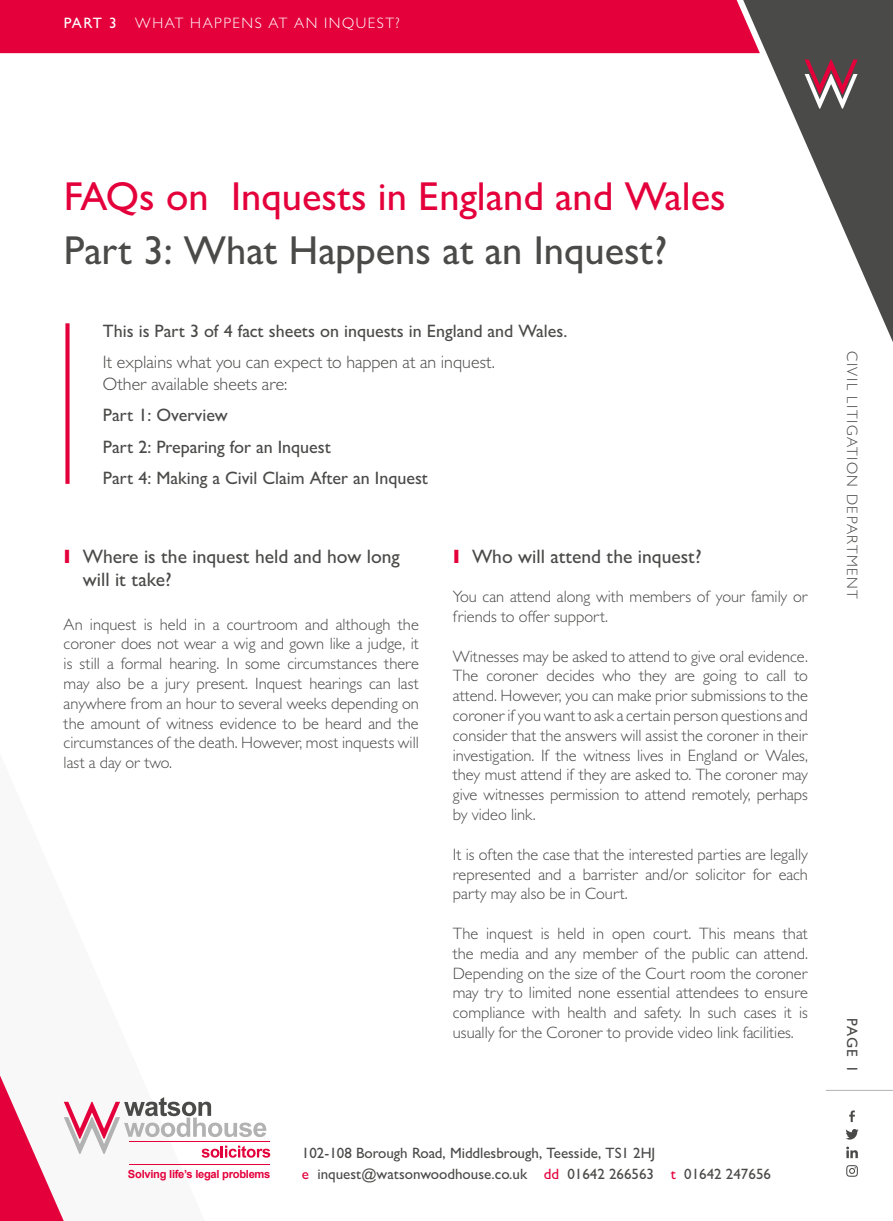
<style>
.page{position:relative;width:893px;height:1221px;background:#fff}
.page>*{position:absolute;margin:0;border:0;box-sizing:border-box;transform-origin:0 0}
.t1{font:500 40.5px "Gill Sans";color:#e4003b}
.t2{font:500 40.5px "Gill Sans";color:#4a4a49}
.t3{font:500 19.5px/23.4px "Gill Sans";color:#4a4a49}
.t4{font:500 18px/31.5px "Gill Sans";color:#4a4a49}
.t5{font:300 18px/21.6px "Gill Sans";color:#4a4a49}
.t6{font:300 16.5px/19.8px "Gill Sans";color:#4a4a49;text-align:justify}
.t7{font:300 15.15px "Gill Sans";letter-spacing:.1em;color:#fff}
.t8{font:300 15.15px "Gill Sans";letter-spacing:.1em;color:#4a4a49}
.t9{font:500 15.15px "Gill Sans";color:#4a4a49}
.t10{font:500 15px "Gill Sans";color:#4a4a49}
.t11{font:700 11.1px "Arial";letter-spacing:-.025em;color:#e4003b}
.s1{font-weight:500}
.s2{font-weight:800;color:#e4003b}
.s3{color:#e4003b}
</style>
<div class="page">
<svg style="left:743px;top:0;width:150px;height:342px"></svg>
<svg style="left:805px;top:60px;width:53px;height:49px"></svg>
<svg style="left:849px;top:1110px;width:6px;height:11px"></svg>
<svg style="left:846px;top:1129px;width:13px;height:10px"></svg>
<svg style="left:846px;top:1165px;width:12px;height:11px"></svg>
<svg style="left:846px;top:1146px;width:12px;height:12px"></svg>
<div style="left:65px;top:323px;width:5px;height:161px;background:#e4003b"></div>
<hr style="left:826px;top:1089px;width:67px;height:1px;background:#b3b2b2">
<svg style="left:0;top:1075px;width:270px;height:145px"></svg>
<hr style="left:129px;top:1140px;width:140px;height:1px;background:#e4003b">
<hr style="left:129px;top:1163px;width:140px;height:1px;background:#e4003b">
<div style="left:0;top:0;width:760px;height:53px;background:#e4003b"></div>
<p class="t7" style="left:64px;top:14px;width:337px"><span class="s1">PART 3</span> WHAT HAPPENS AT AN INQUEST?</p>
<h1 class="t1" style="left:64px;top:172px;width:663px">FAQs on Inquests in England and Wales</h1>
<h1 class="t2" style="left:64px;top:226px;width:605px">Part 3: What Happens at an Inquest?</h1>
<p class="t4" style="left:103px;top:314px;width:466px">This is Part 3 of 4 fact sheets on inquests in England and Wales.</p>
<p class="t5" style="left:103px;top:351px;width:393px">It explains what you can expect to happen at an inquest.<br>Other available sheets are:</p>
<p class="t4" style="left:103px;top:399px;width:327px">Part 1: Overview<br>Part 2: Preparing for an Inquest<br>Part 4: Making a Civil Claim After an Inquest</p>
<p class="t3" style="left:83px;top:544px;width:319px;text-indent:-19px"><span class="s2">I</span> Where is the inquest held and how long will it take?</p>
<p class="t6" style="left:64px;top:614px;width:357px">An inquest is held in a courtroom and although the coroner does not wear a wig and gown like a judge, it is still a formal hearing. In some circumstances there may also be a jury present. Inquest hearings can last anywhere from an hour to several weeks depending on the amount of witness evidence to be heard and the circumstances of the death. However, most inquests will last a day or two.</p>
<p class="t3" style="left:453px;top:544px;width:250px"><span class="s2">I</span> Who will attend the inquest?</p>
<p class="t6" style="left:453px;top:586px;width:357px">You can attend along with members of your family or friends to offer support.</p>
<p class="t6" style="left:453px;top:646px;width:357px">Witnesses may be asked to attend to give oral evidence.<br>The coroner decides who they are going to call to attend. However, you can make prior submissions to the coroner if you want to ask a certain person questions and consider that the answers will assist the coroner in their investigation. If the witness lives in England or Wales, they must attend if they are asked to. The coroner may give witnesses permission to attend remotely, perhaps by video link.</p>
<p class="t6" style="left:453px;top:844px;width:357px">It is often the case that the interested parties are legally represented and a barrister and/or solicitor for each party may also be in Court.</p>
<p class="t6" style="left:453px;top:923px;width:357px">The inquest is held in open court. This means that the media and any member of the public can attend.<br>Depending on the size of the Court room the coroner may try to limited none essential attendees to ensure compliance with health and safety. In such cases it is usually for the Coroner to provide video link facilities.</p>
<p class="t10" style="left:302px;top:1143px;width:355px">102-108 Borough Road, Middlesbrough, Teesside, TS1 2HJ</p>
<p class="t11" style="left:128px;top:1166px;width:144px">Solving life’s legal problems</p>
<p class="t10" style="left:302px;top:1164px;width:470px"><span class="s3">e</span> inquest@watsonwoodhouse.co.uk <span class="s3">dd</span> 01642 266563 <span class="s3">t</span> 01642 247656</p>
<p class="t8" style="left:861px;top:351px;width:250px;rotate:90deg">CIVIL LITIGATION DEPARTMENT</p>
<p class="t9" style="left:861px;top:1017px;width:56px;rotate:90deg">PAGE 1</p>
</div>
